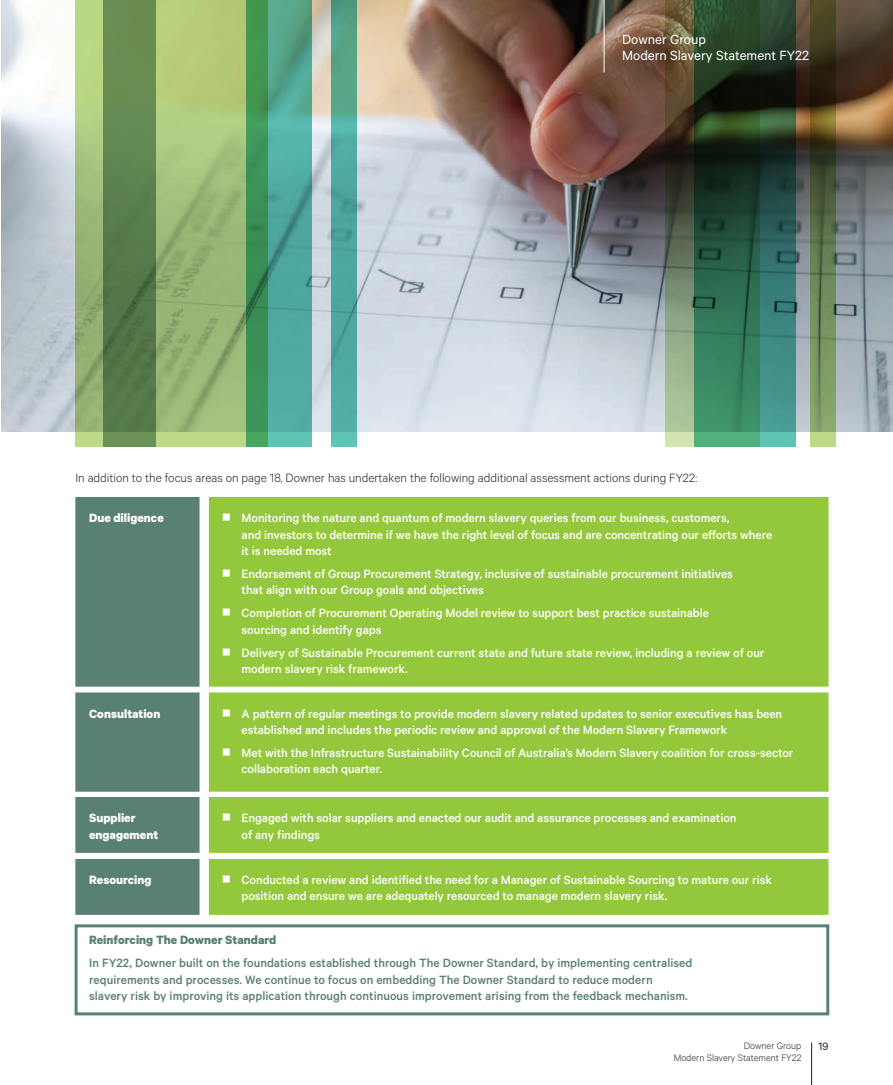
<style>
.page{position:relative;width:893px;height:1085px;background:#fff}
.page>*{position:absolute;margin:0;border:0;box-sizing:border-box;transform-origin:0 0}
.t1{font:15px "Calibre";color:#fff}
.t2{font:500 13.5px/16.5px "Calibre";letter-spacing:-.005em;color:#fff}
.Green_Box{font:500 13.5px/16.5px "Calibre";color:#588074}
.Body_Copy{font:300 13.5px "Calibre";color:#231f20}
.t3{font:700 13.5px/16.5px "Calibre";color:#fff}
.Green_Box-2{font:700 13.5px "Calibre";color:#588074}
.t4{font:12px "Calibre";color:#231f20}
.t5{font:300 10.5px/12px "Calibre";color:#231f20;text-align:right}
</style>
<div class="page">
<hr style="left:811px;top:1042px;width:1px;height:42px;background:#231f20">
<img style="left:1px;top:0;width:892px;height:432px">
<svg style="left:268px;top:0;width:43px;height:446px;background:#50a89c"></svg>
<svg style="left:331px;top:0;width:25px;height:446px;background:#51a79a"></svg>
<svg style="left:75px;top:0;width:193px;height:446px;background:#83a868"></svg>
<svg style="left:665px;top:0;width:29px;height:446px;background:#6c7055"></svg>
<svg style="left:694px;top:0;width:101px;height:446px;background:#2a5944"></svg>
<svg style="left:810px;top:0;width:26px;height:446px;background:#5b683f"></svg>
<div style="left:75px;top:497px;width:125px;height:189px;background:#588074;border:4px solid #588074"></div>
<div style="left:75px;top:692px;width:125px;height:99px;background:#588074;border:4px solid #588074"></div>
<div style="left:75px;top:796px;width:125px;height:56px;background:#588074;border:4px solid #588074"></div>
<div style="left:75px;top:858px;width:125px;height:56px;background:#588074;border:4px solid #588074"></div>
<div style="left:209px;top:497px;width:619px;height:189px;background:#94c83c"></div>
<div style="left:209px;top:692px;width:619px;height:99px;background:#94c83c"></div>
<div style="left:209px;top:796px;width:619px;height:56px;background:#94c83c"></div>
<div style="left:209px;top:858px;width:619px;height:56px;background:#94c83c"></div>
<div style="left:75px;top:924px;width:754px;height:91px;border:3px solid #588074"></div>
<hr style="left:604px;top:0;width:1px;height:72px;background:#fff">
<p class="t1" style="left:622px;top:30px;width:85px">Downer Group</p>
<p class="t1" style="left:622px;top:47px;width:188px">Modern Slavery Statement FY22</p>
<p class="Body_Copy" style="left:75px;top:470px;width:623px">In addition to the focus areas on page 18, Downer has undertaken the following additional assessment actions during FY22:</p>
<p class="t3" style="left:89px;top:509px;width:76px">Due diligence</p>
<p class="t3" style="left:89px;top:704px;width:73px">Consultation</p>
<p class="t3" style="left:89px;top:809px;width:71px">Supplier engagement</p>
<p class="t3" style="left:89px;top:870px;width:64px">Resourcing</p>
<p class="t2" style="left:242px;top:509px;width:532px">Monitoring the nature and quantum of modern slavery queries from our business, customers,<br>and investors to determine if we have the right level of focus and are concentrating our efforts where it is needed most</p>
<p class="t2" style="left:242px;top:565px;width:493px">Endorsement of Group Procurement Strategy, inclusive of sustainable procurement initiatives that align with our Group goals and objectives</p>
<p class="t2" style="left:242px;top:604px;width:469px">Completion of Procurement Operating Model review to support best practice sustainable sourcing and identify gaps</p>
<p class="t2" style="left:242px;top:643px;width:524px">Delivery of Sustainable Procurement current state and future state review, including a review of our modern slavery risk framework.</p>
<p class="t2" style="left:242px;top:704px;width:542px">A pattern of regular meetings to provide modern slavery related updates to senior executives has been established and includes the periodic review and approval of the Modern Slavery Framework</p>
<p class="t2" style="left:242px;top:744px;width:553px">Met with the Infrastructure Sustainability Council of Australia’s Modern Slavery coalition for cross-sector collaboration each quarter.</p>
<p class="t2" style="left:242px;top:809px;width:496px">Engaged with solar suppliers and enacted our audit and assurance processes and examination of any findings</p>
<p class="t2" style="left:242px;top:871px;width:532px">Conducted a review and identified the need for a Manager of Sustainable Sourcing to mature our risk position and ensure we are adequately resourced to manage modern slavery risk.</p>
<p class="Green_Box-2" style="left:89px;top:931px;width:189px">Reinforcing The Downer Standard</p>
<p class="Green_Box" style="left:89px;top:954px;width:605px">In FY22, Downer built on the foundations established through The Downer Standard, by implementing centralised requirements and processes. We continue to focus on embedding The Downer Standard to reduce modern slavery risk by improving its application through continuous improvement arising from the feedback mechanism.</p>
<p class="t5" style="left:674px;top:1039px;width:129px">Downer Group<br>Modern Slavery Statement FY22</p>
<p class="t4" style="left:819px;top:1039px;width:11px">19</p>
</div>
